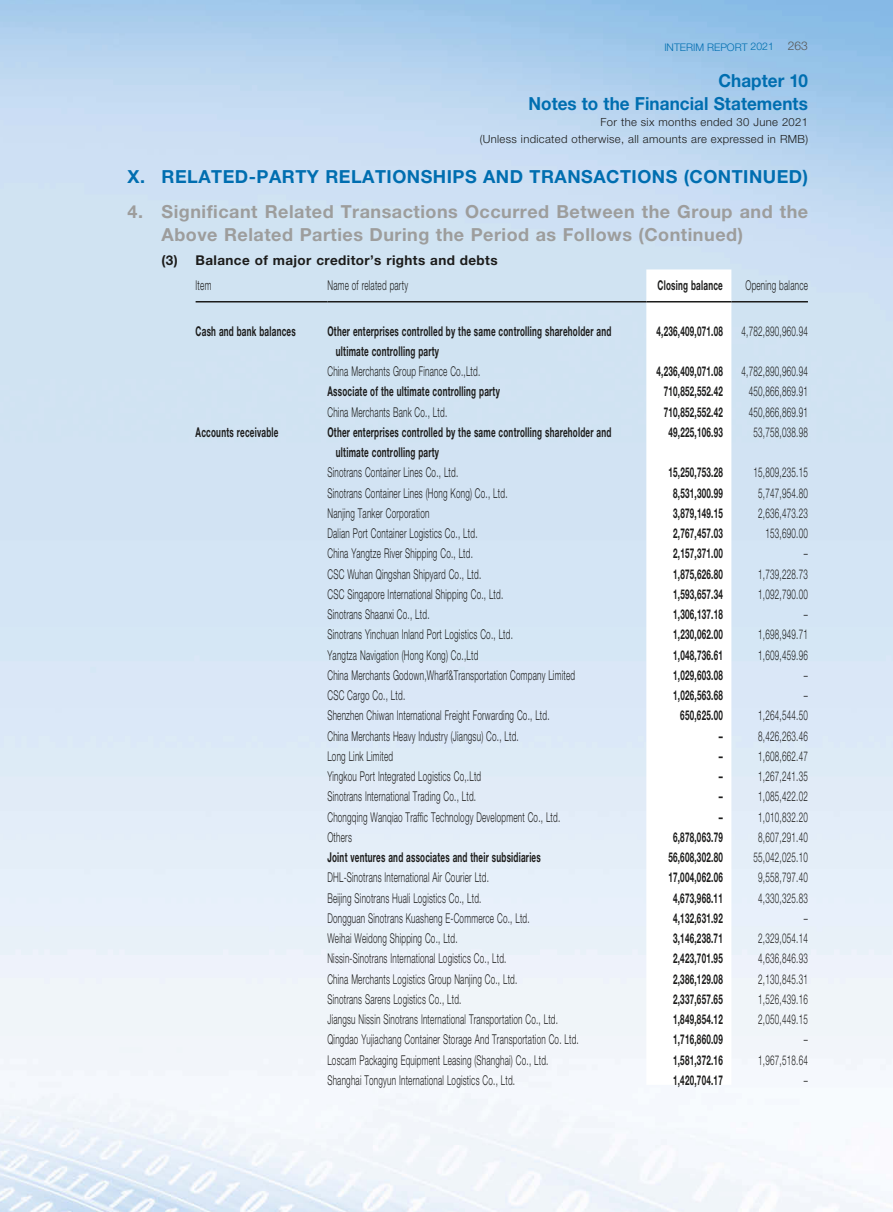
<style>
.page{position:relative;width:893px;height:1212px;background:#fff}
.page>*{position:absolute;margin:0;border:0;box-sizing:border-box;transform-origin:0 0}
.t1{font:700 18px/22.5px "Helvetica Neue LT Std";letter-spacing:.03em;color:#9d9d9c}
.t2{font:700 18px "Helvetica Neue LT Std";letter-spacing:.03em;color:#006eb0}
.t3{font:700 18px/22.5px "Helvetica Neue LT Std";letter-spacing:.005em;color:#006eb0;text-align:right;scale:.95 1}
.t4{font:300 13.5px "Helvetica Neue LT Std";letter-spacing:.03em;color:#1c1c1b;scale:.6 1}
.t5{font:700 13.5px/20.2px "Helvetica Neue LT Std";letter-spacing:.03em;color:#1c1c1b;scale:.6 1}
.t6{font:700 13.5px "Helvetica Neue LT Std";letter-spacing:.03em;color:#1c1c1b}
.t7{font:300 11.25px/16.5px "Helvetica Neue LT Std";letter-spacing:.03em;color:#1c1c1b;text-align:right}
.t8{font:300 10.5px "Helvetica Neue LT Std";color:#006eb0}
.s1{font-size:12px;color:#575756}
</style>
<div class="page">
<svg style="left:646px;top:269px;width:85px;height:816px"></svg>
<hr style="left:196px;top:301px;width:131px;height:1px;background:#1c1c1b">
<hr style="left:327px;top:301px;width:319px;height:1px;background:#1c1c1b">
<hr style="left:646px;top:301px;width:85px;height:1px;background:#1c1c1b">
<hr style="left:731px;top:301px;width:77px;height:1px;background:#1c1c1b">
<p class="t8" style="left:664px;top:40px;width:145px">INTERIM REPORT 2021 <span class="s1">263</span></p>
<h1 class="t3" style="left:529px;top:69px;width:296px">Chapter 10<br>Notes to the Financial Statements</h1>
<p class="t7" style="left:480px;top:114px;width:330px">For the six months ended 30 June 2021<br>(Unless indicated otherwise, all amounts are expressed in RMB)</p>
<h1 class="t2" style="left:128px;top:165px;width:682px">X. RELATED-PARTY RELATIONSHIPS AND TRANSACTIONS (CONTINUED)</h1>
<h1 class="t1" style="left:162px;top:200px;width:648px;text-indent:-34px">4. Significant Related Transactions Occurred Between the Group and the<br>Above Related Parties During the Period as Follows (Continued)</h1>
<p class="t6" style="left:162px;top:252px;width:338px">(3) Balance of major creditor’s rights and debts</p>
<p class="t4" style="left:196px;top:277px;width:28px">Item</p>
<p class="t4" style="left:327px;top:277px;width:136px">Name of related party</p>
<p class="t5" style="left:658px;top:274px;width:110px">Closing balance</p>
<p class="t4" style="left:745px;top:277px;width:106px">Opening balance</p>
<p class="t5" style="left:196px;top:320px;width:169px">Cash and bank balances</p>
<p class="t5" style="left:336px;top:320px;width:461px;text-indent:-9px">Other enterprises controlled by the same controlling shareholder and ultimate controlling party</p>
<p class="t5" style="left:656px;top:320px;width:112px">4,236,409,071.08</p>
<p class="t4" style="left:741px;top:322px;width:112px">4,782,890,960.94</p>
<p class="t4" style="left:327px;top:363px;width:256px">China Merchants Group Finance Co.,Ltd.</p>
<p class="t5" style="left:656px;top:361px;width:112px">4,236,409,071.08</p>
<p class="t4" style="left:741px;top:363px;width:112px">4,782,890,960.94</p>
<p class="t5" style="left:327px;top:381px;width:289px">Associate of the ultimate controlling party</p>
<p class="t5" style="left:664px;top:381px;width:100px">710,852,552.42</p>
<p class="t4" style="left:749px;top:383px;width:100px">450,866,869.91</p>
<p class="t4" style="left:327px;top:403px;width:201px">China Merchants Bank Co., Ltd.</p>
<p class="t5" style="left:664px;top:401px;width:100px">710,852,552.42</p>
<p class="t4" style="left:749px;top:403px;width:100px">450,866,869.91</p>
<p class="t5" style="left:196px;top:421px;width:140px">Accounts receivable</p>
<p class="t5" style="left:336px;top:421px;width:461px;text-indent:-9px">Other enterprises controlled by the same controlling shareholder and ultimate controlling party</p>
<p class="t5" style="left:668px;top:421px;width:92px">49,225,106.93</p>
<p class="t4" style="left:753px;top:424px;width:92px">53,758,038.98</p>
<p class="t4" style="left:327px;top:464px;width:220px">Sinotrans Container Lines Co., Ltd.</p>
<p class="t5" style="left:668px;top:462px;width:92px">15,250,753.28</p>
<p class="t4" style="left:753px;top:464px;width:92px">15,809,235.15</p>
<p class="t4" style="left:327px;top:484px;width:302px">Sinotrans Container Lines (Hong Kong) Co., Ltd.</p>
<p class="t5" style="left:673px;top:482px;width:84px">8,531,300.99</p>
<p class="t4" style="left:758px;top:484px;width:84px">5,747,954.80</p>
<p class="t4" style="left:327px;top:505px;width:172px">Nanjing Tanker Corporation</p>
<p class="t5" style="left:673px;top:502px;width:84px">3,879,149.15</p>
<p class="t4" style="left:758px;top:505px;width:84px">2,636,473.23</p>
<p class="t4" style="left:327px;top:525px;width:252px">Dalian Port Container Logistics Co., Ltd.</p>
<p class="t5" style="left:673px;top:523px;width:84px">2,767,457.03</p>
<p class="t4" style="left:765px;top:525px;width:72px">153,690.00</p>
<p class="t4" style="left:327px;top:545px;width:244px">China Yangtze River Shipping Co., Ltd.</p>
<p class="t5" style="left:673px;top:543px;width:84px">2,157,371.00</p>
<p class="t4" style="left:804px;top:545px;width:8px">–</p>
<p class="t4" style="left:327px;top:565px;width:258px">CSC Wuhan Qingshan Shipyard Co., Ltd.</p>
<p class="t5" style="left:673px;top:563px;width:84px">1,875,626.80</p>
<p class="t4" style="left:758px;top:565px;width:84px">1,739,228.73</p>
<p class="t4" style="left:327px;top:586px;width:295px">CSC Singapore International Shipping Co., Ltd.</p>
<p class="t5" style="left:673px;top:583px;width:84px">1,593,657.34</p>
<p class="t4" style="left:758px;top:586px;width:84px">1,092,790.00</p>
<p class="t4" style="left:327px;top:606px;width:172px">Sinotrans Shaanxi Co., Ltd.</p>
<p class="t5" style="left:673px;top:604px;width:84px">1,306,137.18</p>
<p class="t4" style="left:804px;top:606px;width:8px">–</p>
<p class="t4" style="left:327px;top:626px;width:311px">Sinotrans Yinchuan Inland Port Logistics Co., Ltd.</p>
<p class="t5" style="left:673px;top:624px;width:84px">1,230,062.00</p>
<p class="t4" style="left:758px;top:626px;width:84px">1,698,949.71</p>
<p class="t4" style="left:327px;top:646px;width:253px">Yangtza Navigation (Hong Kong) Co.,Ltd</p>
<p class="t5" style="left:673px;top:644px;width:84px">1,048,736.61</p>
<p class="t4" style="left:758px;top:646px;width:84px">1,609,459.96</p>
<p class="t4" style="left:327px;top:667px;width:414px">China Merchants Godown,Wharf&amp;Transportation Company Limited</p>
<p class="t5" style="left:673px;top:664px;width:84px">1,029,603.08</p>
<p class="t4" style="left:804px;top:667px;width:8px">–</p>
<p class="t4" style="left:327px;top:687px;width:131px">CSC Cargo Co., Ltd.</p>
<p class="t5" style="left:673px;top:685px;width:84px">1,026,563.68</p>
<p class="t4" style="left:804px;top:687px;width:8px">–</p>
<p class="t4" style="left:327px;top:707px;width:372px">Shenzhen Chiwan International Freight Forwarding Co., Ltd.</p>
<p class="t5" style="left:680px;top:705px;width:72px">650,625.00</p>
<p class="t4" style="left:758px;top:707px;width:84px">1,264,544.50</p>
<p class="t4" style="left:327px;top:727px;width:321px">China Merchants Heavy Industry (Jiangsu) Co., Ltd.</p>
<p class="t5" style="left:719px;top:725px;width:8px">–</p>
<p class="t4" style="left:758px;top:727px;width:84px">8,426,263.46</p>
<p class="t4" style="left:327px;top:748px;width:111px">Long Link Limited</p>
<p class="t5" style="left:719px;top:745px;width:8px">–</p>
<p class="t4" style="left:758px;top:748px;width:84px">1,608,662.47</p>
<p class="t4" style="left:327px;top:768px;width:258px">Yingkou Port Integrated Logistics Co,.Ltd</p>
<p class="t5" style="left:719px;top:766px;width:8px">–</p>
<p class="t4" style="left:758px;top:768px;width:84px">1,267,241.35</p>
<p class="t4" style="left:327px;top:788px;width:249px">Sinotrans International Trading Co., Ltd.</p>
<p class="t5" style="left:719px;top:786px;width:8px">–</p>
<p class="t4" style="left:758px;top:788px;width:84px">1,085,422.02</p>
<p class="t4" style="left:327px;top:808px;width:390px">Chongqing Wanqiao Traffic Technology Development Co., Ltd.</p>
<p class="t5" style="left:719px;top:806px;width:8px">–</p>
<p class="t4" style="left:758px;top:808px;width:84px">1,010,832.20</p>
<p class="t4" style="left:327px;top:829px;width:42px">Others</p>
<p class="t5" style="left:673px;top:826px;width:84px">6,878,063.79</p>
<p class="t4" style="left:758px;top:829px;width:84px">8,607,291.40</p>
<p class="t5" style="left:327px;top:847px;width:357px">Joint ventures and associates and their subsidiaries</p>
<p class="t5" style="left:668px;top:847px;width:92px">56,608,302.80</p>
<p class="t4" style="left:753px;top:849px;width:92px">55,042,025.10</p>
<p class="t4" style="left:327px;top:869px;width:271px">DHL-Sinotrans International Air Courier Ltd.</p>
<p class="t5" style="left:668px;top:867px;width:92px">17,004,062.06</p>
<p class="t4" style="left:758px;top:869px;width:84px">9,558,797.40</p>
<p class="t4" style="left:327px;top:889px;width:258px">Beijing Sinotrans Huali Logistics Co., Ltd.</p>
<p class="t5" style="left:673px;top:887px;width:84px">4,673,968.11</p>
<p class="t4" style="left:758px;top:889px;width:84px">4,330,325.83</p>
<p class="t4" style="left:327px;top:910px;width:339px">Dongguan Sinotrans Kuasheng E-Commerce Co., Ltd.</p>
<p class="t5" style="left:673px;top:907px;width:84px">4,132,631.92</p>
<p class="t4" style="left:804px;top:910px;width:8px">–</p>
<p class="t4" style="left:327px;top:930px;width:219px">Weihai Weidong Shipping Co., Ltd.</p>
<p class="t5" style="left:673px;top:928px;width:84px">3,146,238.71</p>
<p class="t4" style="left:758px;top:930px;width:84px">2,329,054.14</p>
<p class="t4" style="left:327px;top:950px;width:300px">Nissin-Sinotrans International Logistics Co., Ltd.</p>
<p class="t5" style="left:673px;top:948px;width:84px">2,423,701.95</p>
<p class="t4" style="left:758px;top:950px;width:84px">4,636,846.93</p>
<p class="t4" style="left:327px;top:970px;width:318px">China Merchants Logistics Group Nanjing Co., Ltd.</p>
<p class="t5" style="left:673px;top:968px;width:84px">2,386,129.08</p>
<p class="t4" style="left:758px;top:970px;width:84px">2,130,845.31</p>
<p class="t4" style="left:327px;top:991px;width:225px">Sinotrans Sarens Logistics Co., Ltd.</p>
<p class="t5" style="left:673px;top:988px;width:84px">2,337,657.65</p>
<p class="t4" style="left:758px;top:991px;width:84px">1,526,439.16</p>
<p class="t4" style="left:327px;top:1011px;width:386px">Jiangsu Nissin Sinotrans International Transportation Co., Ltd.</p>
<p class="t5" style="left:673px;top:1009px;width:84px">1,849,854.12</p>
<p class="t4" style="left:758px;top:1011px;width:84px">2,050,449.15</p>
<p class="t4" style="left:327px;top:1031px;width:421px">Qingdao Yujiachang Container Storage And Transportation Co. Ltd.</p>
<p class="t5" style="left:673px;top:1029px;width:84px">1,716,860.09</p>
<p class="t4" style="left:804px;top:1031px;width:8px">–</p>
<p class="t4" style="left:327px;top:1051px;width:370px">Loscam Packaging Equipment Leasing (Shanghai) Co., Ltd.</p>
<p class="t5" style="left:673px;top:1049px;width:84px">1,581,372.16</p>
<p class="t4" style="left:758px;top:1051px;width:84px">1,967,518.64</p>
<p class="t4" style="left:327px;top:1072px;width:314px">Shanghai Tongyun International Logistics Co., Ltd.</p>
<p class="t5" style="left:673px;top:1069px;width:84px">1,420,704.17</p>
<p class="t4" style="left:804px;top:1072px;width:8px">–</p>
</div>
